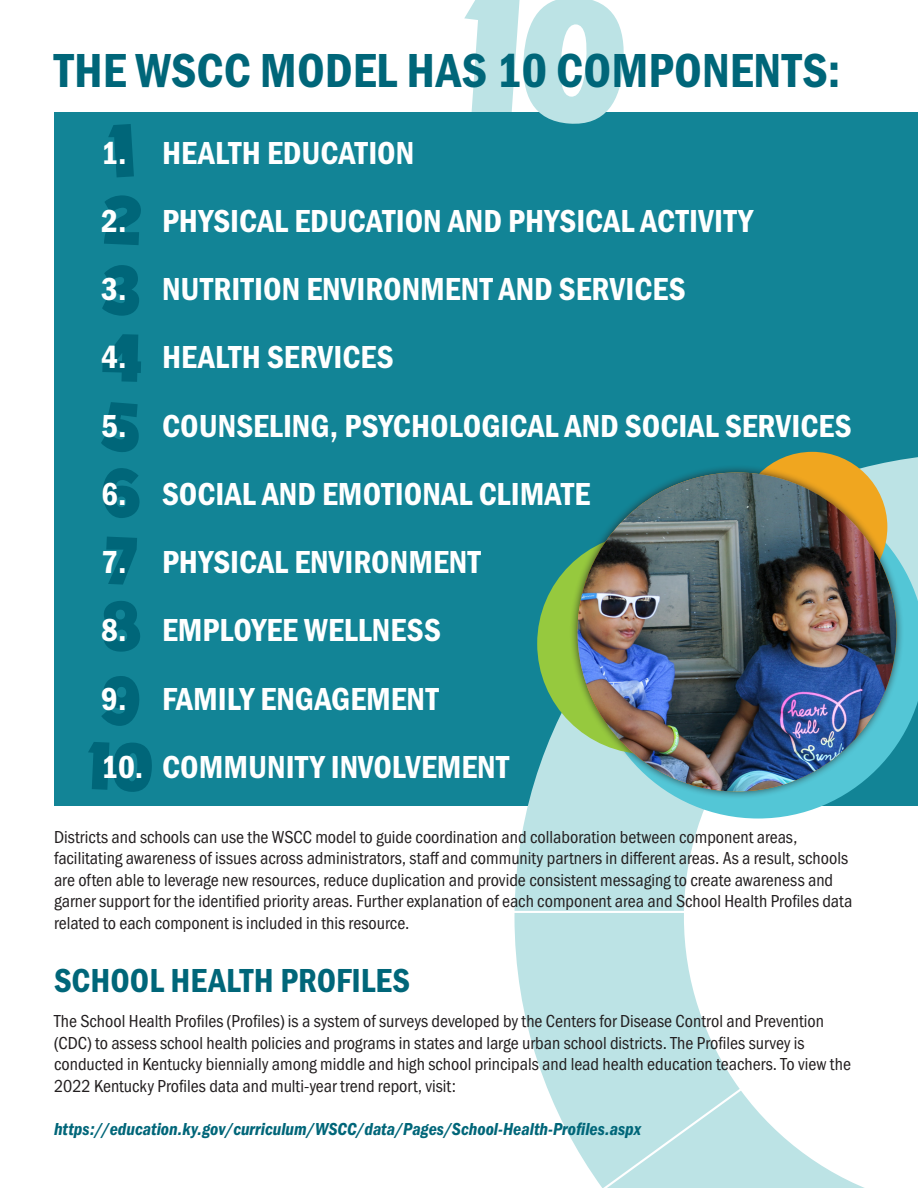
<style>
.page{position:relative;width:918px;height:1188px;background:#fff}
.page>*{position:absolute;margin:0;border:0;box-sizing:border-box;transform-origin:0 0}
.t1{font:49.5px "Franklin Gothic URW Con Dem";color:#006679}
.t2{font:34.5px "Franklin Gothic URW Con Dem";color:#006679}
.t3{font:33px "Franklin Gothic URW Con Dem";color:#fff}
.t4{font:18px/21.6px "Franklin Gothic URW Cond";color:#231f20}
.t5{font:18px "Franklin Gothic URW Con Dem Ita";color:#006679}
</style>
<div class="page">
<div style="left:54px;top:112px;width:864px;height:694px;background:#128496"></div>
<svg style="left:740px;top:1091px;width:124px;height:97px"></svg>
<svg style="left:514px;top:913px;width:226px;height:275px;fill:#bce3e5"></svg>
<svg style="left:515px;top:654px;width:186px;height:257px;fill:#bce3e5"></svg>
<svg style="left:845px;top:457px;width:73px;height:27px"></svg>
<svg style="left:464px;top:0;width:160px;height:124px"></svg>
<svg style="left:591px;top:484px;width:327px;height:335px"></svg>
<div style="left:537px;top:533px;width:221px;height:221px;background:#96c93e;border-radius:50%"></div>
<div style="left:737px;top:452px;width:150px;height:150px;background:#f0a61f;border-radius:50%"></div>
<div style="left:569px;top:464px;width:336px;height:336px;background:#231f20;opacity:.75"></div>
<img style="left:578px;top:472px;width:318px;height:319px;border-radius:159px">
<h1 class="t1" style="left:54px;top:37px;width:788px">THE WSCC MODEL HAS 10 COMPONENTS:</h1>
<h3 class="t3" style="left:101px;top:130px;width:315px">1. HEALTH EDUCATION</h3>
<h3 class="t3" style="left:101px;top:199px;width:653px">2. PHYSICAL EDUCATION AND PHYSICAL ACTIVITY</h3>
<h3 class="t3" style="left:101px;top:267px;width:586px">3. NUTRITION ENVIRONMENT AND SERVICES</h3>
<h3 class="t3" style="left:101px;top:335px;width:294px">4. HEALTH SERVICES</h3>
<h3 class="t3" style="left:101px;top:403px;width:752px">5. COUNSELING, PSYCHOLOGICAL AND SOCIAL SERVICES</h3>
<h3 class="t3" style="left:101px;top:472px;width:491px">6. SOCIAL AND EMOTIONAL CLIMATE</h3>
<h3 class="t3" style="left:101px;top:540px;width:381px">7. PHYSICAL ENVIRONMENT</h3>
<h3 class="t3" style="left:101px;top:608px;width:341px">8. EMPLOYEE WELLNESS</h3>
<h3 class="t3" style="left:101px;top:676px;width:339px">9. FAMILY ENGAGEMENT</h3>
<h3 class="t3" style="left:101px;top:745px;width:409px">10. COMMUNITY INVOLVEMENT</h3>
<p class="t4" style="left:54px;top:825px;width:800px">Districts and schools can use the WSCC model to guide coordination and collaboration between component areas, facilitating awareness of issues across administrators, staff and community partners in different areas. As a result, schools are often able to leverage new resources, reduce duplication and provide consistent messaging to create awareness and garner support for the identified priority areas. Further explanation of each component area and School Health Profiles data related to each component is included in this resource.</p>
<h2 class="t2" style="left:54px;top:957px;width:358px">SCHOOL HEALTH PROFILES</h2>
<p class="t4" style="left:54px;top:1009px;width:799px">The School Health Profiles (Profiles) is a system of surveys developed by the Centers for Disease Control and Prevention (CDC) to assess school health policies and programs in states and large urban school districts. The Profiles survey is conducted in Kentucky biennially among middle and high school principals and lead health education teachers. To view the 2022 Kentucky Profiles data and multi-year trend report, visit:</p>
<p class="t5" style="left:54px;top:1119px;width:589px">https://education.ky.gov/curriculum/WSCC/data/Pages/School-Health-Profiles.aspx</p>
</div>
